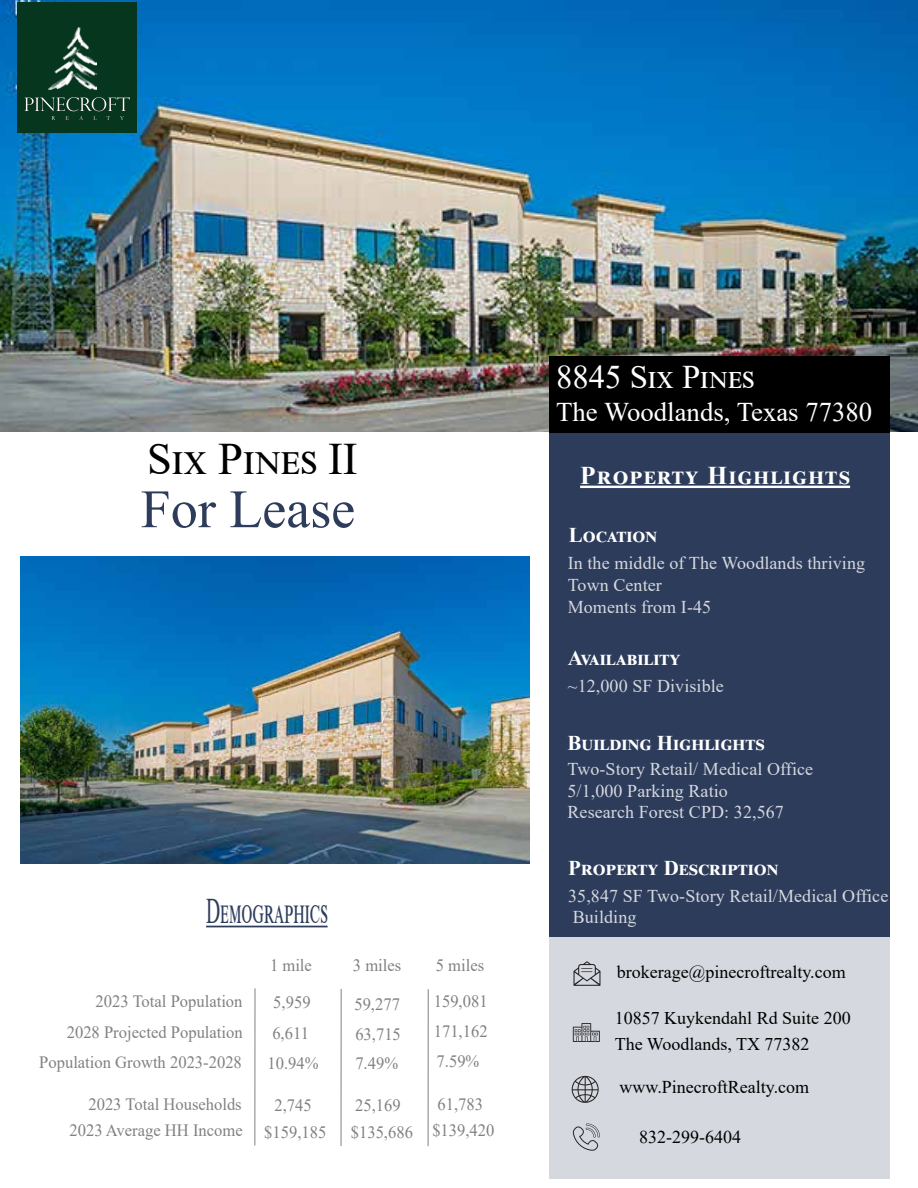
<style>
.page{position:relative;width:918px;height:1188px;background:#fff}
.page>*{position:absolute;margin:0;border:0;box-sizing:border-box;transform-origin:0 0}
.t1{font:54px "Times New Roman";color:#2d3c5b}
.t2{font:45px "Times New Roman";color:#000}
.t3{font:36px "Times New Roman";color:#2d3c5b;scale:.55 1}
.t4{font:33px "Times New Roman";color:#fff}
.t5{font:27px "Times New Roman";color:#fff}
.t6{font:700 25.5px "Times New Roman";letter-spacing:.05em;color:#fff}
.t7{font:700 21px "Times New Roman";color:#fff}
.t8{font:18px/21.6px "Times New Roman";letter-spacing:.005em;color:#d5d8de}
.t9{font:18px "Times New Roman";color:#000}
.t10{font:17.85px/26px "Times New Roman";color:#000}
.t11{font:17.25px/30.8px "Times New Roman";color:#808184;text-align:right;scale:.96 1}
</style>
<div class="page">
<div style="left:549px;top:929px;width:341px;height:250px;background:#d5d8de"></div>
<img style="left:0;top:0;width:918px;height:431px">
<div style="left:17px;top:2px;width:120px;height:131px;background:#06361e"></div>
<svg style="left:24px;top:97px;width:106px;height:23px"></svg>
<div style="left:549px;top:356px;width:341px;height:77px;background:#000"></div>
<div style="left:549px;top:433px;width:341px;height:504px;background:#2d3c5b"></div>
<hr style="left:580px;top:486px;width:270px;height:2px;background:#fff">
<svg style="left:573px;top:1023px;width:27px;height:19px"></svg>
<svg style="left:572px;top:1076px;width:27px;height:27px"></svg>
<svg style="left:573px;top:1123px;width:27px;height:28px"></svg>
<svg style="left:573px;top:961px;width:28px;height:25px"></svg>
<hr style="left:206px;top:926px;width:122px;height:1px;background:#2d3c5b">
<img style="left:49px;top:27px;width:47px;height:63px">
<img style="left:20px;top:557px;width:510px;height:306px">
<h2 class="t2" style="left:147px;top:427px;width:212px">SIX PINES II</h2>
<h1 class="t1" style="left:141px;top:471px;width:216px">For Lease</h1>
<h3 class="t3" style="left:206px;top:885px;width:222px">DEMOGRAPHICS</h3>
<p class="t11" style="left:270px;top:949px;width:45px">1 mile</p>
<p class="t11" style="left:353px;top:949px;width:52px">3 miles</p>
<p class="t11" style="left:436px;top:949px;width:52px">5 miles</p>
<p class="t11" style="left:67px;top:985px;width:185px">2023 Total Population<br>2028 Projected Population</p>
<p class="t11" style="left:273px;top:987px;width:40px">5,959</p>
<p class="t11" style="left:354px;top:988px;width:49px">59,277</p>
<p class="t11" style="left:434px;top:985px;width:58px">159,081</p>
<p class="t11" style="left:272px;top:1017px;width:40px">6,611</p>
<p class="t11" style="left:355px;top:1018px;width:49px">63,715</p>
<p class="t11" style="left:434px;top:1015px;width:58px">171,162</p>
<p class="t11" style="left:39px;top:1047px;width:213px">Population Growth 2023-2028</p>
<p class="t11" style="left:268px;top:1047px;width:55px">10.94%</p>
<p class="t11" style="left:355px;top:1047px;width:46px">7.49%</p>
<p class="t11" style="left:437px;top:1046px;width:46px">7.59%</p>
<p class="t11" style="left:69px;top:1090px;width:182px;line-height:26.7px">2023 Total Households<br>2023 Average HH Income</p>
<p class="t11" style="left:275px;top:1089px;width:40px">2,745</p>
<p class="t11" style="left:355px;top:1089px;width:49px">25,169</p>
<p class="t11" style="left:437px;top:1088px;width:49px">61,783</p>
<p class="t11" style="left:264px;top:1116px;width:66px">$159,185</p>
<p class="t11" style="left:351px;top:1115px;width:151px">$135,686 $139,420</p>
<h3 class="t4" style="left:556px;top:354px;width:200px">8845 SIX PINES</h3>
<h3 class="t5" style="left:556px;top:392px;width:318px">The Woodlands, Texas 77380</h3>
<h3 class="t6" style="left:580px;top:457px;width:271px">PROPERTY HIGHLIGHTS</h3>
<p class="t7" style="left:569px;top:520px;width:90px">LOCATION</p>
<p class="t8" style="left:568px;top:552px;width:299px">In the middle of The Woodlands thriving<br>Town Center<br>Moments from I-45</p>
<p class="t7" style="left:568px;top:643px;width:114px">AVAILABILITY</p>
<p class="t8" style="left:568px;top:675px;width:157px">~12,000 SF Divisible</p>
<p class="t7" style="left:568px;top:727px;width:199px">BUILDING HIGHLIGHTS</p>
<p class="t8" style="left:568px;top:758px;width:247px">Two-Story Retail/ Medical Office<br>5/1,000 Parking Ratio<br>Research Forest CPD: 32,567</p>
<p class="t7" style="left:568px;top:853px;width:212px">PROPERTY DESCRIPTION</p>
<p class="t8" style="left:568px;top:884px;width:322px">35,847 SF Two-Story Retail/Medical Office<br>Building</p>
<p class="t9" style="left:617px;top:960px;width:230px">brokerage@pinecroftrealty.com</p>
<p class="t10" style="left:615px;top:1005px;width:237px">10857 Kuykendahl Rd Suite 200<br>The Woodlands, TX 77382</p>
<p class="t9" style="left:620px;top:1074px;width:191px">www.PinecroftRealty.com</p>
<p class="t9" style="left:639px;top:1124px;width:103px">832-299-6404</p>
</div>
